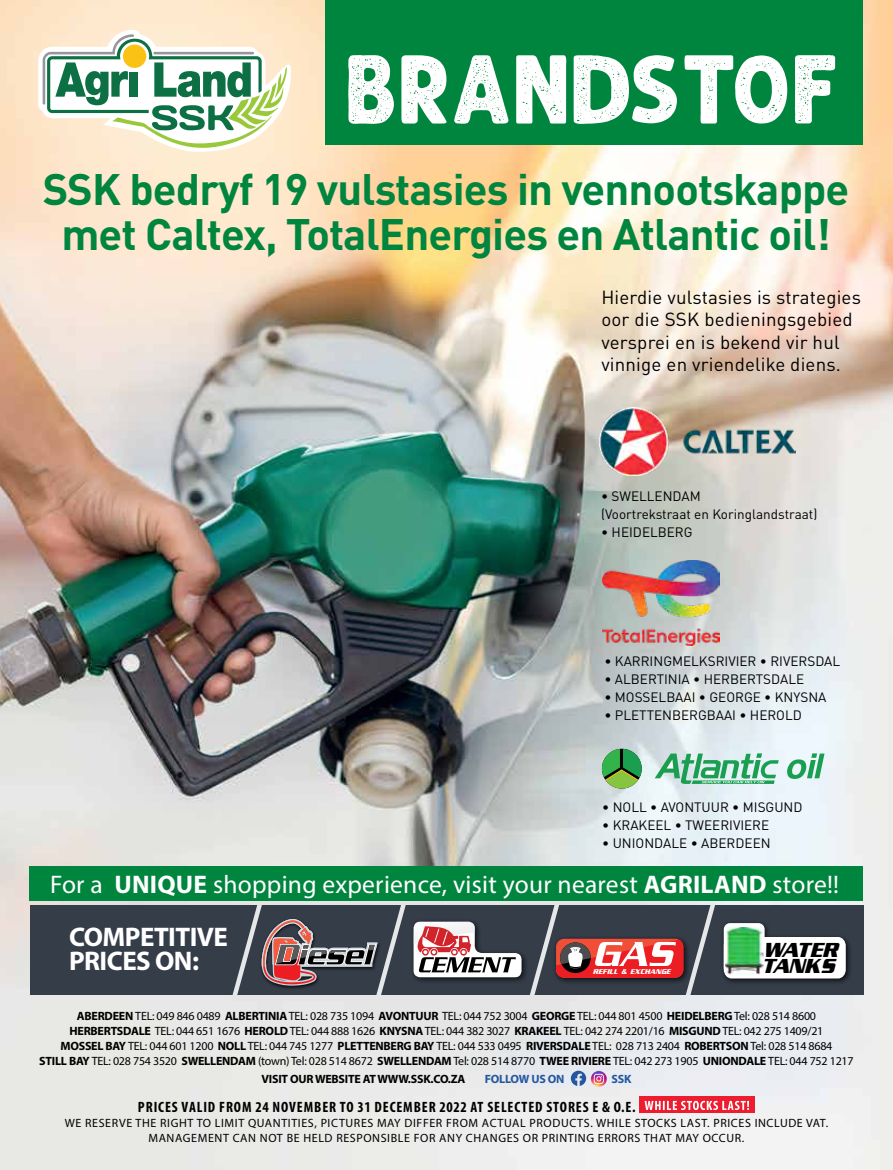
<style>
.page{position:relative;width:893px;height:1170px;background:#fff}
.page>*{position:absolute;margin:0;border:0;box-sizing:border-box;transform-origin:0 0}
.t1{font:106.35px "Balbeer Rustic";color:#fff}
.t2{font:700 43.5px/45px "DIN Pro";letter-spacing:-.02em;color:#00853f;text-align:center}
.t3{font:700 27px/23.4px "Myriad Pro";letter-spacing:-.02em;color:#fff}
.t4{font:25.5px "Myriad Pro";letter-spacing:.01em;color:#fff}
.t5{font:italic 700 20.1px "Enter Sansman";letter-spacing:-.04em;color:#000}
.t6{font:18.75px/22.5px "DIN Pro";letter-spacing:.01em;color:#000}
.t7{font:700 condensed 15px "Myriad Pro";letter-spacing:.06em;color:#000}
.t8{font:13.5px/18px "DIN Pro";color:#000}
.t9{font:12px/15px "Myriad Pro";letter-spacing:-.02em;color:#000;text-align:center}
.t10{font:12px/15px "Myriad Pro";letter-spacing:.05em;color:#000;text-align:center}
.t11{font:700 12px "Myriad Pro";letter-spacing:-.02em;color:#000}
.t12{font:700 12px "Myriad Pro";letter-spacing:-.02em;color:#23579f}
.t13{font:italic 700 6.9px "Enter Sansman";color:#fff}
.s1{font-weight:700}
</style>
<div class="page">
<img style="left:0;top:0;width:893px;height:1169px">
<div style="left:325px;top:0;width:538px;height:145px;background:#00853f"></div>
<div style="left:30px;top:866px;width:833px;height:35px;background:#00853f"></div>
<div style="left:639px;top:1096px;width:116px;height:16px;background:#ed1c2f"></div>
<svg style="left:645px;top:1100px;width:104px;height:9px"></svg>
<img style="left:599px;top:407px;width:196px;height:69px">
<svg style="left:602px;top:748px;width:40px;height:40px;background:#60a860"></svg>
<svg style="left:787px;top:753px;width:37px;height:25px"></svg>
<svg style="left:655px;top:753px;width:124px;height:31px;background:#8eccae"></svg>
<img style="left:603px;top:560px;width:116px;height:85px">
<div style="left:30px;top:905px;width:833px;height:89px;background:#353d49"></div>
<div style="left:721px;top:919px;width:132px;height:66px;background:#000;opacity:.75"></div>
<svg style="left:233px;top:905px;width:613px;height:89px"></svg>
<svg style="left:38px;top:29px;width:256px;height:123px"></svg>
<svg style="left:571px;top:1070px;width:15px;height:15px"></svg>
<img style="left:591px;top:1070px;width:16px;height:16px;border-radius:7px">
<svg style="left:594px;top:1073px;width:10px;height:10px"></svg>
<h1 class="t1" style="left:348px;top:25px;width:496px">BRANDSTOF</h1>
<h2 class="t2" style="left:43px;top:162px;width:808px">SSK bedryf 19 vulstasies in vennootskappe met Caltex, TotalEnergies en Atlantic oil!</h2>
<h3 class="t6" style="left:601px;top:284px;width:261px">Hierdie vulstasies is strategies oor die SSK bedieningsgebied versprei en is bekend vir hul vinnige en vriendelike diens.</h3>
<p class="t8" style="left:601px;top:486px;width:218px">• SWELLENDAM<br>(Voortrekstraat en Koringlandstraat)</p>
<p class="t8" style="left:601px;top:522px;width:93px">• HEIDELBERG</p>
<p class="t8" style="left:604px;top:650px;width:237px">• KARRINGMELKSRIVIER • RIVERSDAL</p>
<p class="t8" style="left:604px;top:668px;width:201px">• ALBERTINIA • HERBERTSDALE</p>
<p class="t8" style="left:604px;top:686px;width:224px">• MOSSELBAAI • GEORGE • KNYSNA</p>
<p class="t8" style="left:604px;top:704px;width:199px">• PLETTENBERGBAAI • HEROLD</p>
<p class="t8" style="left:602px;top:796px;width:202px">• NOLL • AVONTUUR • MISGUND</p>
<p class="t8" style="left:602px;top:814px;width:169px">• KRAKEEL • TWEERIVIERE</p>
<p class="t8" style="left:602px;top:832px;width:170px">• UNIONDALE • ABERDEEN</p>
<h3 class="t4" style="left:50px;top:868px;width:790px">For a <span class="s1">UNIQUE</span> shopping experience, visit your nearest <span class="s1">AGRILAND</span> store!!</h3>
<h3 class="t3" style="left:69px;top:924px;width:160px">COMPETITIVE<br>PRICES ON:</h3>
<h3 class="t5" style="left:765px;top:938px;width:77px">WATER</h3>
<p class="t13" style="left:593px;top:967px;width:79px">REFILL &amp; EXCHANGE</p>
<h3 class="t5" style="left:763px;top:955px;width:74px">TANKS</h3>
<p class="t9" style="left:39px;top:1008px;width:816px"><span class="s1">ABERDEEN</span> TEL: 049 846 0489 <span class="s1">ALBERTINIA</span> TEL: 028 735 1094 <span class="s1">AVONTUUR</span> TEL: 044 752 3004 <span class="s1">GEORGE</span> TEL: 044 801 4500 <span class="s1">HEIDELBERG</span> Tel: 028 514 8600<br><span class="s1">HERBERTSDALE</span> TEL: 044 651 1676 <span class="s1">HEROLD</span> TEL: 044 888 1626 <span class="s1">KNYSNA</span> TEL: 044 382 3027 <span class="s1">KRAKEEL</span> TEL: 042 274 2201/16 <span class="s1">MISGUND</span> TEL: 042 275 1409/21<br><span class="s1">MOSSEL BAY</span> TEL: 044 601 1200 <span class="s1">NOLL</span> TEL: 044 745 1277 <span class="s1">PLETTENBERG BAY</span> TEL: 044 533 0495 <span class="s1">RIVERSDALE</span> TEL: 028 713 2404 <span class="s1">ROBERTSON</span> Tel: 028 514 8684<br><span class="s1">STILL BAY</span> TEL: 028 754 3520 <span class="s1">SWELLENDAM</span> (town) Tel: 028 514 8672 <span class="s1">SWELLENDAM</span> Tel: 028 514 8770 <span class="s1">TWEE RIVIERE</span> TEL: 042 273 1905 <span class="s1">UNIONDALE</span> TEL: 044 752 1217</p>
<p class="t11" style="left:262px;top:1070px;width:205px">VISIT OUR WEBSITE AT WWW.SSK.CO.ZA</p>
<p class="t12" style="left:485px;top:1070px;width:81px">FOLLOW US ON</p>
<p class="t12" style="left:611px;top:1070px;width:21px">SSK</p>
<p class="t7" style="left:138px;top:1096px;width:499px">PRICES VALID FROM 24 NOVEMBER TO 31 DECEMBER 2022 AT SELECTED STORES E &amp; O.E.</p>
<p class="t10" style="left:65px;top:1114px;width:765px">WE RESERVE THE RIGHT TO LIMIT QUANTITIES, PICTURES MAY DIFFER FROM ACTUAL PRODUCTS. WHILE STOCKS LAST. PRICES INCLUDE VAT.<br>MANAGEMENT CAN NOT BE HELD RESPONSIBLE FOR ANY CHANGES OR PRINTING ERRORS THAT MAY OCCUR.</p>
</div>
